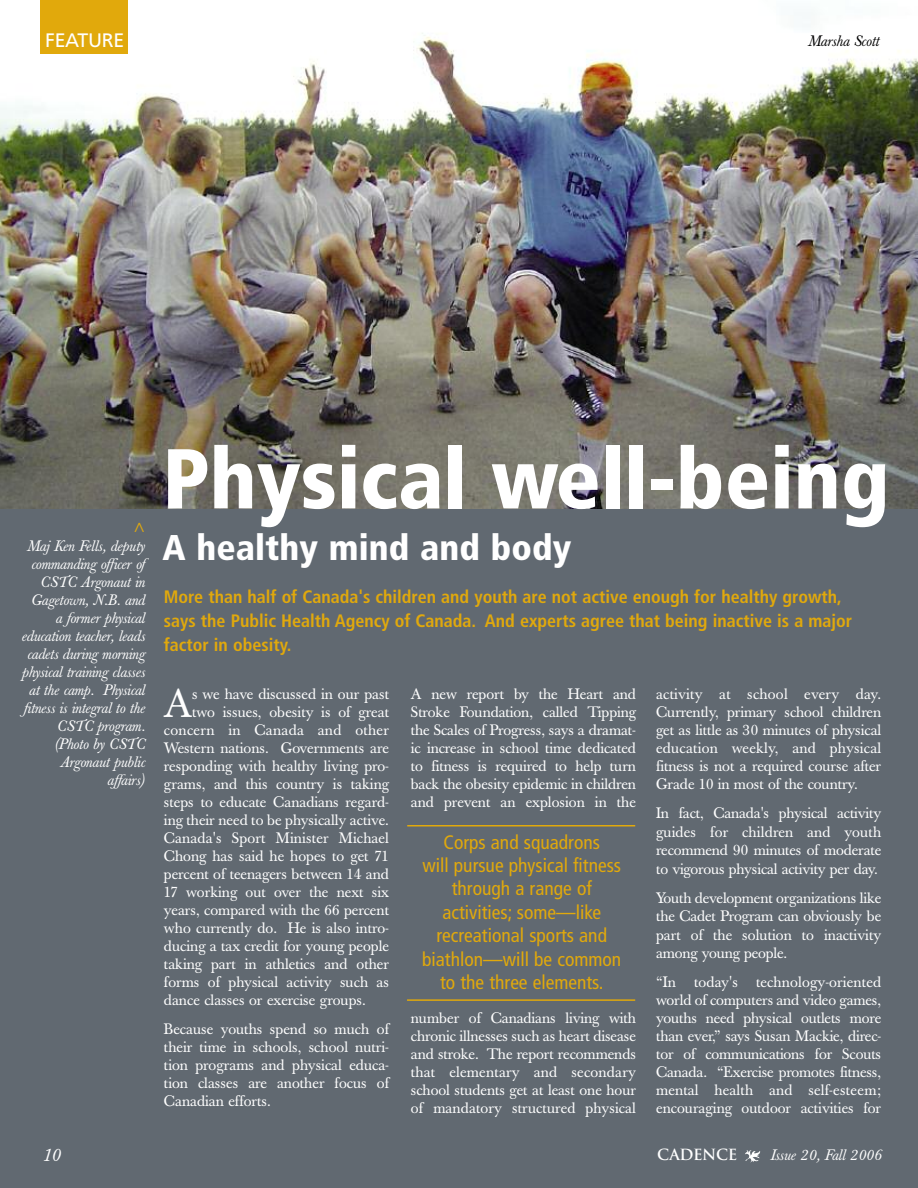
<style>
.page{position:relative;width:918px;height:1188px;background:#616971}
.page>*{position:absolute;margin:0;border:0;box-sizing:border-box;transform-origin:0 0}
.t1{font:900 condensed 84.75px "Frutiger";color:#fff}
.t2{font:39.75px "Baskerville";color:#fff}
.t3{font:900 condensed 35.85px "Frutiger";letter-spacing:.005em;color:#fff}
.t4{font:condensed 19.5px/23.4px "Frutiger";color:#e1a90c;text-align:center}
.t5{font:19.5px "Frutiger";letter-spacing:-.015em;color:#fff}
.t6{font:700 condensed 18px/24px "Frutiger";color:#e1a90c}
.t7{font:italic 18px "Baskerville";color:#fff}
.t8{font:300 18px "Frutiger";color:#e1a90c}
.t9{font:15px/18px "Baskerville";color:#fff;text-align:justify}
.t10{font:italic 15px "Baskerville";color:#fff}
.t11{font:15px "Baskerville";letter-spacing:.02em;color:#fff}
.t12{font:italic 15px "Baskerville";color:#000}
.t13{font:700 15px "Trajan";letter-spacing:-.02em;color:#fff}
</style>
<div class="page">
<img style="left:0;top:0;width:918px;height:508px">
<svg style="left:745px;top:1150px;width:15px;height:12px"></svg>
<div style="left:41px;top:0;width:87px;height:53px;background:#e1a90c"></div>
<hr style="left:407px;top:825px;width:228px;height:1px;background:#e1a90c">
<hr style="left:407px;top:999px;width:228px;height:2px;background:#e1a90c">
<h3 class="t5" style="left:45px;top:32px;width:80px">FEATURE</h3>
<p class="t12" style="left:808px;top:35px;width:73px">Marsha Scott</p>
<p class="t8" style="left:148px;top:522px;width:12px;rotate:90deg">&lt;</p>
<p class="t10" style="left:27px;top:540px;width:120px">Maj Ken Fells, deputy</p>
<p class="t10" style="left:31px;top:558px;width:123px">commanding officer of</p>
<p class="t10" style="left:40px;top:576px;width:106px">CSTC Argonaut in</p>
<p class="t10" style="left:31px;top:594px;width:115px">Gagetown, N.B. and</p>
<p class="t10" style="left:56px;top:612px;width:91px">a former physical</p>
<p class="t10" style="left:22px;top:630px;width:125px">education teacher, leads</p>
<p class="t10" style="left:27px;top:648px;width:119px">cadets during morning</p>
<p class="t10" style="left:22px;top:666px;width:124px">physical training classes</p>
<p class="t10" style="left:29px;top:684px;width:117px">at the camp. Physical</p>
<p class="t10" style="left:23px;top:702px;width:123px">fitness is integral to the</p>
<p class="t10" style="left:57px;top:720px;width:89px">CSTC program.</p>
<p class="t10" style="left:54px;top:738px;width:92px">(Photo by CSTC</p>
<p class="t10" style="left:60px;top:756px;width:87px">Argonaut public</p>
<p class="t10" style="left:107px;top:774px;width:39px">affairs)</p>
<h1 class="t1" style="left:163px;top:445px;width:728px">Physical well-being</h1>
<h3 class="t3" style="left:163px;top:533px;width:410px">A healthy mind and body</h3>
<p class="t6" style="left:164px;top:586px;width:690px">More than half of Canada's children and youth are not active enough for healthy growth, says the Public Health Agency of Canada. And experts agree that being inactive is a major factor in obesity.</p>
<h2 class="t2" style="left:164px;top:689px;width:30px">A</h2>
<p class="t9" style="left:192px;top:687px;width:198px">s we have discussed in our past</p>
<p class="t9" style="left:192px;top:705px;width:198px">two issues, obesity is of great</p>
<p class="t11" style="left:164px;top:724px;width:227px">concern in Canada and other</p>
<p class="t9" style="left:164px;top:741px;width:227px">Western nations. Governments are</p>
<p class="t9" style="left:164px;top:759px;width:227px">responding with healthy living pro-</p>
<p class="t9" style="left:164px;top:777px;width:227px">grams, and this country is taking</p>
<p class="t9" style="left:164px;top:795px;width:227px">steps to educate Canadians regard-</p>
<p class="t9" style="left:164px;top:813px;width:227px">ing their need to be physically active.</p>
<p class="t9" style="left:164px;top:831px;width:227px">Canada's Sport Minister Michael</p>
<p class="t9" style="left:164px;top:849px;width:227px">Chong has said he hopes to get 71</p>
<p class="t9" style="left:164px;top:867px;width:227px">percent of teenagers between 14 and</p>
<p class="t9" style="left:164px;top:885px;width:227px">17 working out over the next six</p>
<p class="t9" style="left:164px;top:903px;width:227px">years, compared with the 66 percent</p>
<p class="t9" style="left:164px;top:921px;width:227px">who currently do. He is also intro-</p>
<p class="t9" style="left:164px;top:939px;width:227px">ducing a tax credit for young people</p>
<p class="t9" style="left:164px;top:957px;width:227px">taking part in athletics and other</p>
<p class="t9" style="left:164px;top:975px;width:227px">forms of physical activity such as</p>
<p class="t9" style="left:164px;top:993px;width:203px">dance classes or exercise groups.</p>
<p class="t9" style="left:164px;top:1022px;width:227px">Because youths spend so much of their time in schools, school nutri&shy;tion programs and physical educa&shy;tion classes are another focus of Canadian efforts.</p>
<p class="t9" style="left:411px;top:687px;width:227px">A new report by the Heart and Stroke Foundation, called Tipping the Scales of Progress, says a dramat&shy;ic increase in school time dedicated to fitness is required to help turn back the obesity epidemic in children and prevent an explosion in the</p>
<h3 class="t4" style="left:422px;top:832px;width:201px">Corps and squadrons<br>will pursue physical fitness through a range of activities; some—like recreational sports and biathlon—will be common to the three elements.</h3>
<p class="t9" style="left:411px;top:1011px;width:227px">number of Canadians living with chronic illnesses such as heart disease and stroke. The report recommends that elementary and secondary school students get at least one hour of mandatory structured physical</p>
<p class="t9" style="left:656px;top:687px;width:227px">activity at school every day.<br>Currently, primary school children get as little as 30 minutes of physical education weekly, and physical fitness is not a required course after Grade 10 in most of the country.</p>
<p class="t9" style="left:656px;top:806px;width:227px;line-height:18.5px">In fact, Canada's physical activity guides for children and youth recommend 90 minutes of moderate to vigorous physical activity per day.</p>
<p class="t9" style="left:656px;top:890px;width:227px;line-height:18.5px">Youth development organizations like the Cadet Program can obviously be part of the solution to inactivity among young people.</p>
<p class="t9" style="left:656px;top:975px;width:227px">“In today's technology-oriented world of computers and video games, youths need physical outlets more than ever,” says Susan Mackie, direc&shy;tor of communications for Scouts Canada. “Exercise promotes fitness, mental health and self-esteem; encouraging outdoor activities for</p>
<p class="t7" style="left:42px;top:1148px;width:19px">10</p>
<p class="t13" style="left:657px;top:1146px;width:82px">CADENCE</p>
<p class="t10" style="left:770px;top:1149px;width:113px">Issue 20, Fall 2006</p>
</div>
